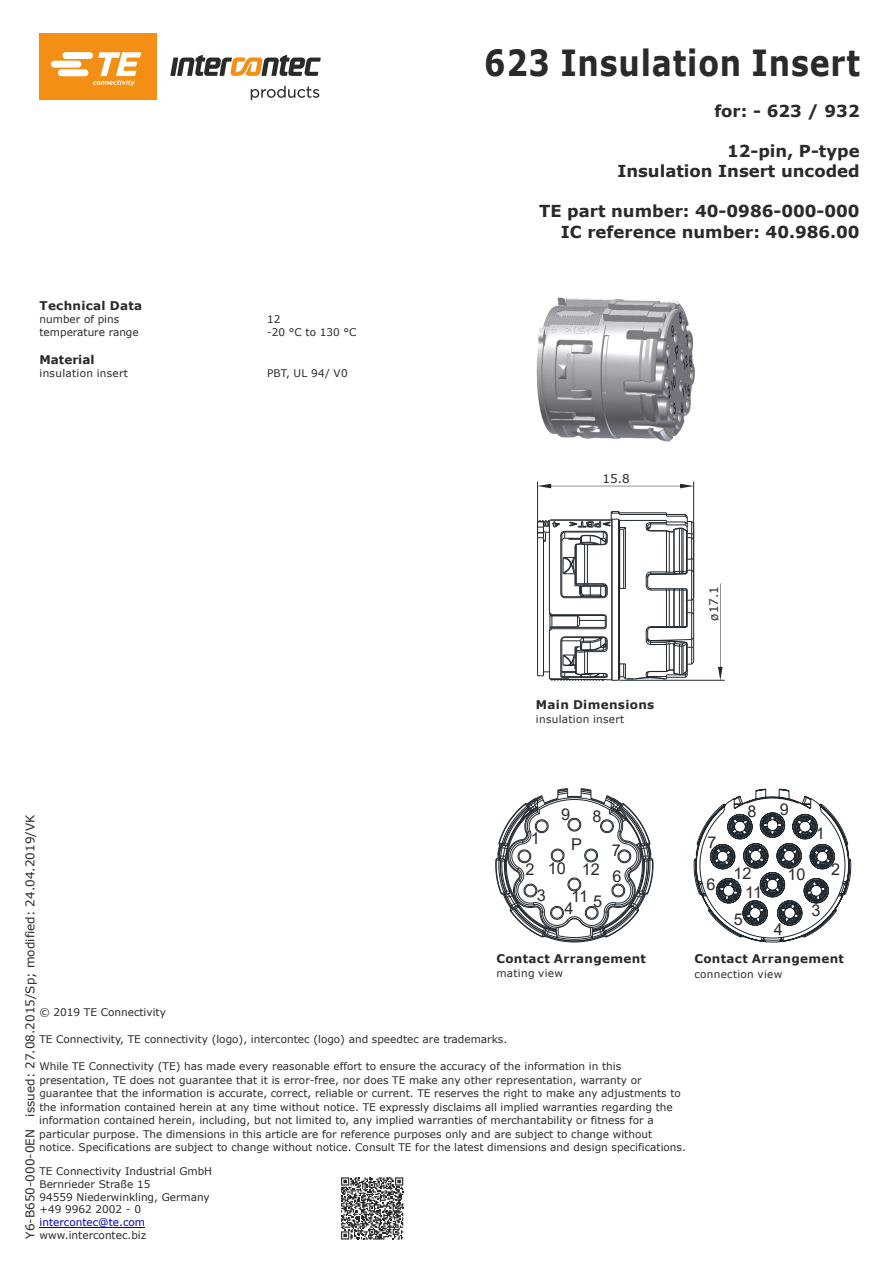
<style>
.page{position:relative;width:893px;height:1263px;background:#fff}
.page>*{position:absolute;margin:0;border:0;box-sizing:border-box;transform-origin:0 0}
.t1{font:700 36px "Verdana";letter-spacing:.025em;color:#2b2929;scale:.84 1}
.t2{font:700 16.5px/20.1px "Verdana";color:#2b2929;text-align:right}
.t3{font:16.35px/31.8px "Arial";color:#2b2929;text-align:center}
.t4{font:16.2px "Arial";color:#2b2929}
.t5{font:12px "Verdana";color:#2b2929}
.t6{font:700 12px "Verdana";letter-spacing:.025em;color:#2b2929}
.t7{font:700 12px "Verdana";color:#2b2929}
.t8{font:10.5px/13.5px "Verdana";color:#2b2929}
.t9{font:10.5px "Verdana";letter-spacing:.03em;color:#2b2929}
.t10{font:10.5px "Verdana";color:#0000c4}
</style>
<div class="page">
<div style="left:40px;top:33px;width:117px;height:67px;background:#f28f14"></div>
<svg style="left:170px;top:55px;width:151px;height:21px"></svg>
<svg style="left:51px;top:52px;width:90px;height:34px"></svg>
<svg style="left:251px;top:86px;width:68px;height:14px"></svg>
<hr style="left:40px;top:1227px;width:105px;height:1px;background:#0000c4">
<svg style="left:341px;top:1177px;width:63px;height:63px"></svg>
<svg style="left:341px;top:1177px;width:62px;height:62px"></svg>
<img style="left:537px;top:297px;width:158px;height:144px">
<svg style="left:538px;top:484px;width:155px;height:4px"></svg>
<hr style="left:537px;top:481px;width:1px;height:56px;background:#212930">
<hr style="left:693px;top:481px;width:1px;height:116px;background:#212930">
<svg style="left:718px;top:583px;width:5px;height:97px"></svg>
<hr style="left:620px;top:680px;width:105px;height:1px;background:#212930">
<svg style="left:537px;top:510px;width:158px;height:171px"></svg>
<hr style="left:619px;top:520px;width:47px;height:1px;background:#212930">
<hr style="left:619px;top:514px;width:47px;height:1px;background:#212930">
<svg style="left:495px;top:788px;width:159px;height:155px"></svg>
<svg style="left:693px;top:788px;width:158px;height:155px"></svg>
<h1 class="t1" style="left:484px;top:49px;width:449px">623 Insulation Insert</h1>
<h2 class="t2" style="left:714px;top:103px;width:147px">for: - 623 / 932</h2>
<p class="t6" style="left:40px;top:300px;width:104px">Technical Data</p>
<p class="t8" style="left:40px;top:313px;width:81px">number of pins</p>
<p class="t8" style="left:267px;top:313px;width:15px">12</p>
<p class="t8" style="left:40px;top:326px;width:101px">temperature range</p>
<p class="t8" style="left:267px;top:326px;width:91px">-20 °C to 130 °C</p>
<p class="t7" style="left:40px;top:355px;width:57px">Material</p>
<p class="t9" style="left:40px;top:369px;width:90px">insulation insert</p>
<p class="t8" style="left:267px;top:367px;width:82px">PBT, UL 94/ V0</p>
<h2 class="t2" style="left:617px;top:143px;width:244px">12-pin, P-type<br>Insulation Insert uncoded</h2>
<h2 class="t2" style="left:539px;top:203px;width:322px">TE part number: 40-0986-000-000<br>IC reference number: 40.986.00</h2>
<p class="t5" style="left:603px;top:474px;width:29px">15.8</p>
<p class="t6" style="left:536px;top:700px;width:120px">Main Dimensions</p>
<p class="t9" style="left:536px;top:715px;width:90px">insulation insert</p>
<p class="t5" style="left:709px;top:620px;width:36px;rotate:-90deg">ø17.1</p>
<h3 class="t3" style="left:561px;top:800px;width:11px">9</h3>
<h3 class="t3" style="left:593px;top:802px;width:11px">8</h3>
<p class="t5" style="left:25px;top:1239px;width:425px;rotate:-90deg">Y6-B650-000-0EN issued: 27.08.2015/Sp; modified: 24.04.2019/VK</p>
<h3 class="t3" style="left:525px;top:823px;width:16px">1<br>2</h3>
<h3 class="t3" style="left:571px;top:829px;width:12px">P</h3>
<h3 class="t3" style="left:612px;top:835px;width:11px">7</h3>
<h3 class="t3" style="left:548px;top:854px;width:20px">10</h3>
<h3 class="t3" style="left:582px;top:854px;width:20px">12</h3>
<h3 class="t3" style="left:612px;top:862px;width:11px">6</h3>
<h3 class="t3" style="left:537px;top:881px;width:11px">3</h3>
<h3 class="t3" style="left:571px;top:882px;width:18px">11</h3>
<h3 class="t3" style="left:593px;top:886px;width:11px">5</h3>
<h3 class="t3" style="left:565px;top:894px;width:11px">4</h3>
<p class="t6" style="left:496px;top:953px;width:151px">Contact Arrangement</p>
<p class="t9" style="left:496px;top:969px;width:68px">mating view</p>
<p class="t8" style="left:39px;top:1006px;width:128px">© 2019 TE Connectivity</p>
<p class="t8" style="left:39px;top:1033px;width:469px">TE Connectivity, TE connectivity (logo), intercontec (logo) and speedtec are trademarks.</p>
<p class="t8" style="left:39px;top:1060px;width:648px">While TE Connectivity (TE) has made every reasonable effort to ensure the accuracy of the information in this presentation, TE does not guarantee that it is error-free, nor does TE make any other representation, warranty or guarantee that the information is accurate, correct, reliable or current. TE reserves the right to make any adjustments to the information contained herein at any time without notice. TE expressly disclaims all implied warranties regarding the information contained herein, including, but not limited to, any implied warranties of merchantability or fitness for a particular purpose. The dimensions in this article are for reference purposes only and are subject to change without notice. Specifications are subject to change without notice. Consult TE for the latest dimensions and design specifications.</p>
<p class="t8" style="left:40px;top:1166px;width:174px;line-height:12.8px">TE Connectivity Industrial GmbH<br>Bernrieder Straße 15<br>94559 Niederwinkling, Germany +49 9962 2002 - 0</p>
<p class="t8" style="left:40px;top:1229px;width:108px">www.intercontec.biz</p>
<p class="t10" style="left:40px;top:1218px;width:107px">intercontec@te.com</p>
<h3 class="t4" style="left:708px;top:836px;width:11px">7</h3>
<h3 class="t4" style="left:706px;top:878px;width:11px">6</h3>
<h3 class="t4" style="left:747px;top:805px;width:11px">8</h3>
<h3 class="t4" style="left:780px;top:804px;width:11px">9</h3>
<h3 class="t4" style="left:816px;top:827px;width:11px">1</h3>
<h3 class="t4" style="left:733px;top:867px;width:20px">12</h3>
<h3 class="t4" style="left:745px;top:886px;width:18px">11</h3>
<h3 class="t4" style="left:734px;top:913px;width:11px">5</h3>
<h3 class="t4" style="left:788px;top:868px;width:20px">10</h3>
<h3 class="t4" style="left:774px;top:923px;width:11px">4</h3>
<h3 class="t4" style="left:812px;top:904px;width:11px">3</h3>
<h3 class="t4" style="left:831px;top:863px;width:11px">2</h3>
<p class="t6" style="left:694px;top:954px;width:151px">Contact Arrangement</p>
<p class="t9" style="left:694px;top:969px;width:90px">connection view</p>
</div>
